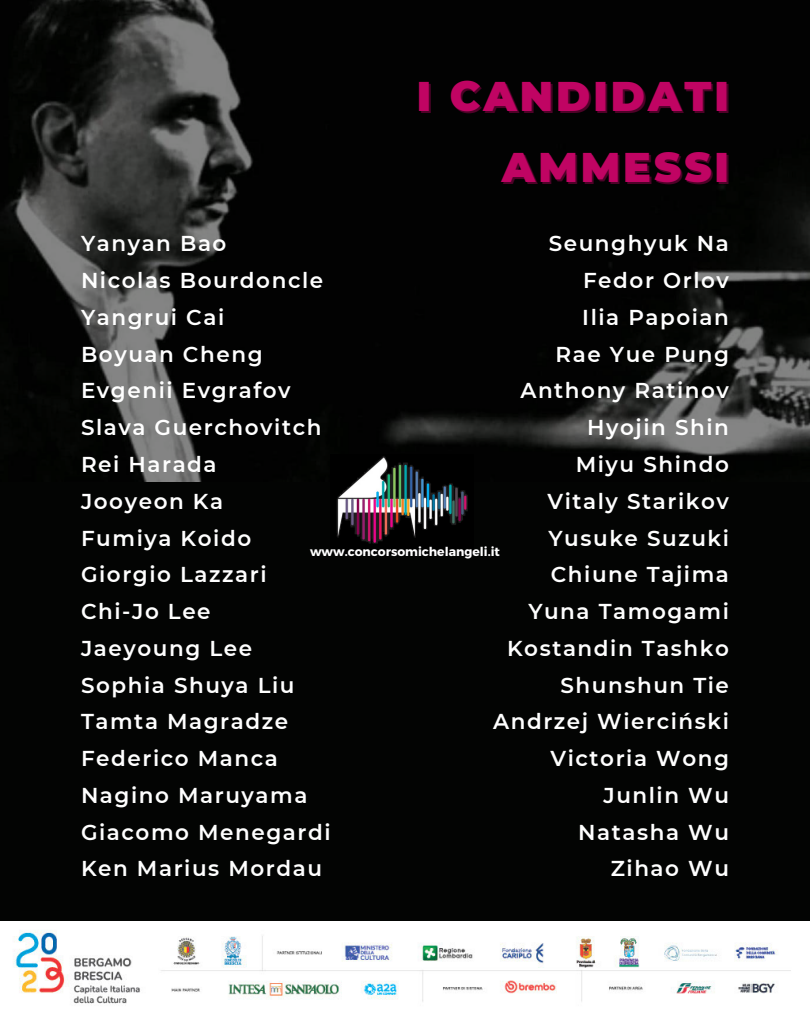
<style>
.page{position:relative;width:810px;height:1013px;background:#fff}
.page>*{position:absolute;margin:0;border:0;box-sizing:border-box;transform-origin:0 0}
.t1{font:900 41.4px "Montserrat";letter-spacing:.075em;color:#c00463}
.t2{font:600 21.5px "Montserrat";letter-spacing:.075em;color:#fff}
.t3{font:700 12.4px "Montserrat";color:#fff}
</style>
<div class="page">
<div style="left:0;top:0;width:810px;height:1012px;background:#030403"></div>
<img style="left:0;top:921px;width:810px;height:91px">
<img style="left:5px;top:0;width:805px;height:481px">
<img style="left:330px;top:454px;width:144px;height:90px">
<p class="t1" style="left:417px;top:71px;width:314px">I CANDIDATI</p>
<p class="t1" style="left:502px;top:142px;width:229px">AMMESSI</p>
<p class="t2" style="left:549px;top:230px;width:182px">Seunghyuk Na</p>
<p class="t2" style="left:583px;top:267px;width:147px">Fedor Orlov</p>
<p class="t2" style="left:582px;top:304px;width:148px">Ilia Papoian</p>
<p class="t2" style="left:556px;top:341px;width:175px">Rae Yue Pung</p>
<p class="t2" style="left:520px;top:377px;width:210px">Anthony Ratinov</p>
<p class="t2" style="left:587px;top:414px;width:143px">Hyojin Shin</p>
<p class="t2" style="left:576px;top:451px;width:155px">Miyu Shindo</p>
<p class="t2" style="left:548px;top:488px;width:183px">Vitaly Starikov</p>
<p class="t2" style="left:549px;top:524px;width:182px">Yusuke Suzuki</p>
<p class="t2" style="left:551px;top:561px;width:180px">Chiune Tajima</p>
<p class="t2" style="left:528px;top:598px;width:202px">Yuna Tamogami</p>
<p class="t2" style="left:507px;top:635px;width:223px">Kostandin Tashko</p>
<p class="t2" style="left:561px;top:671px;width:170px">Shunshun Tie</p>
<p class="t2" style="left:493px;top:708px;width:237px">Andrzej Wierciński</p>
<p class="t2" style="left:551px;top:745px;width:180px">Victoria Wong</p>
<p class="t2" style="left:603px;top:782px;width:127px">Junlin Wu</p>
<p class="t2" style="left:578px;top:818px;width:152px">Natasha Wu</p>
<p class="t2" style="left:611px;top:855px;width:120px">Zihao Wu</p>
<p class="t2" style="left:81px;top:230px;width:147px">Yanyan Bao</p>
<p class="t2" style="left:81px;top:267px;width:244px">Nicolas Bourdoncle</p>
<p class="t2" style="left:81px;top:304px;width:145px">Yangrui Cai</p>
<p class="t2" style="left:81px;top:341px;width:183px">Boyuan Cheng</p>
<p class="t2" style="left:81px;top:377px;width:211px">Evgenii Evgrafov</p>
<p class="t2" style="left:81px;top:414px;width:242px">Slava Guerchovitch</p>
<p class="t2" style="left:81px;top:451px;width:137px">Rei Harada</p>
<p class="t2" style="left:81px;top:488px;width:144px">Jooyeon Ka</p>
<p class="t2" style="left:81px;top:524px;width:172px">Fumiya Koido</p>
<p class="t2" style="left:81px;top:561px;width:187px">Giorgio Lazzari</p>
<p class="t2" style="left:81px;top:598px;width:131px">Chi-Jo Lee</p>
<p class="t2" style="left:81px;top:635px;width:173px">Jaeyoung Lee</p>
<p class="t2" style="left:81px;top:671px;width:215px">Sophia Shuya Liu</p>
<p class="t2" style="left:81px;top:708px;width:209px">Tamta Magradze</p>
<p class="t2" style="left:81px;top:745px;width:198px">Federico Manca</p>
<p class="t2" style="left:81px;top:782px;width:228px">Nagino Maruyama</p>
<p class="t2" style="left:81px;top:818px;width:251px">Giacomo Menegardi</p>
<p class="t2" style="left:81px;top:855px;width:243px">Ken Marius Mordau</p>
<p class="t3" style="left:310px;top:543px;width:191px">www.concorsomichelangeli.it</p>
</div>
